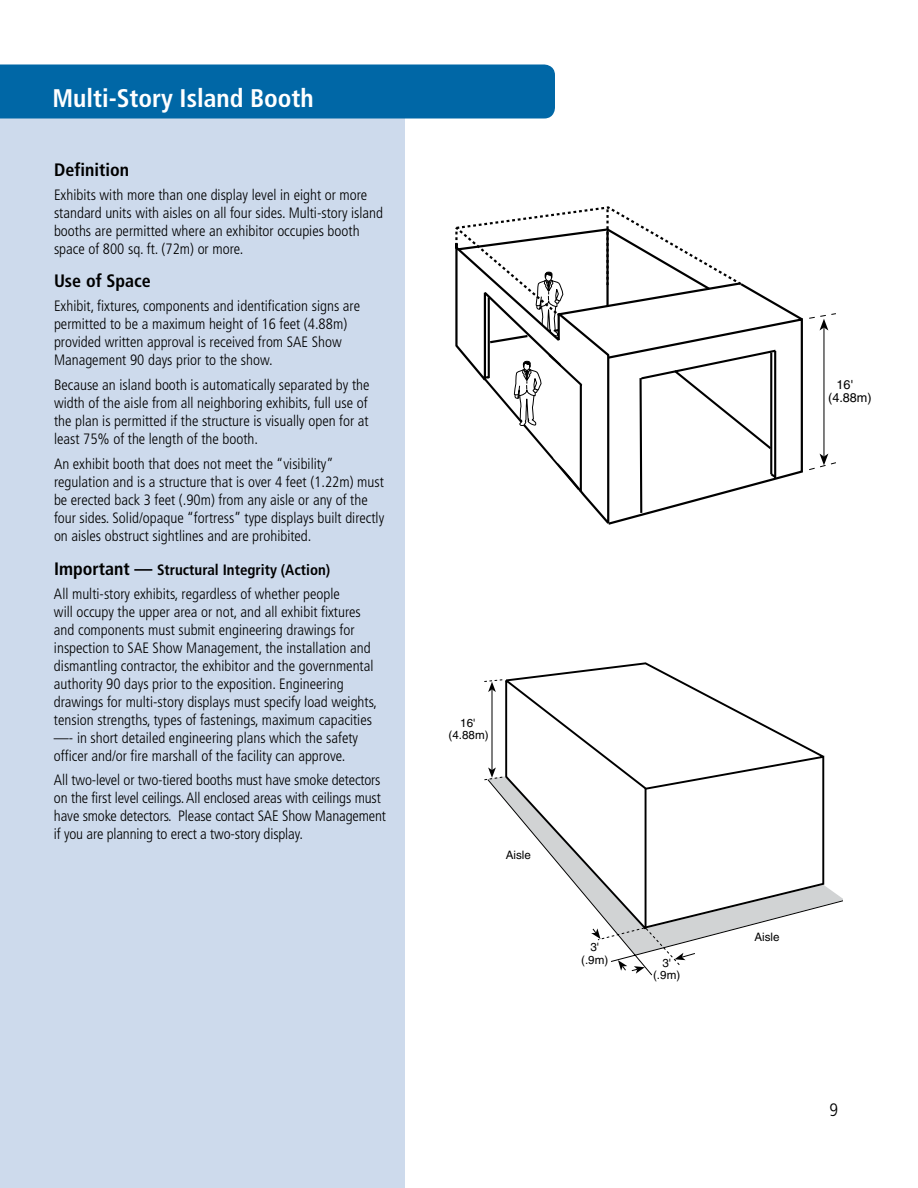
<style>
.page{position:relative;width:918px;height:1188px;background:#fff}
.page>*{position:absolute;margin:0;border:0;box-sizing:border-box;transform-origin:0 0}
.t1{font:700 condensed 25.5px "Frutiger LT Std";color:#fff}
.t2{font:700 condensed 18px "Frutiger LT Std";color:#000}
.t3{font:300 condensed 18px "Frutiger LT Std";color:#000}
.t4{font:300 condensed 15px/18px "Frutiger LT Std";color:#000}
.t5{font:12.6px/13.2px "Helvetica";color:#000}
.t6{font:11.55px/12.1px "Helvetica";color:#000;text-align:center}
.s1{font-weight:700;font-size:18px}
.s2{font-weight:700}
</style>
<div class="page">
<div style="left:0;top:110px;width:405px;height:1078px;background:#cddaec"></div>
<div style="left:0;top:64px;width:555px;height:54px;background:#0067a6"></div>
<svg style="left:610px;top:304px;width:193px;height:221px"></svg>
<svg style="left:809px;top:313px;width:27px;height:157px"></svg>
<svg style="left:455px;top:206px;width:323px;height:317px"></svg>
<svg style="left:483px;top:295px;width:295px;height:199px"></svg>
<svg style="left:535px;top:662px;width:290px;height:117px"></svg>
<svg style="left:484px;top:679px;width:196px;height:102px"></svg>
<svg style="left:487px;top:779px;width:356px;height:197px"></svg>
<svg style="left:675px;top:953px;width:11px;height:7px"></svg>
<svg style="left:618px;top:960px;width:27px;height:14px"></svg>
<svg style="left:504px;top:676px;width:144px;height:263px"></svg>
<h1 class="t1" style="left:52px;top:83px;width:263px">Multi-Story Island Booth</h1>
<p class="t2" style="left:54px;top:159px;width:77px">Definition</p>
<p class="t4" style="left:54px;top:186px;width:331px">Exhibits with more than one display level in eight or more standard units with aisles on all four sides. Multi-story island booths are permitted where an exhibitor occupies booth space of 800 sq. ft. (72m) or more.</p>
<p class="t2" style="left:54px;top:270px;width:98px">Use of Space</p>
<p class="t4" style="left:54px;top:297px;width:308px">Exhibit, fixtures, components and identification signs are permitted to be a maximum height of 16 feet (4.88m) provided written approval is received from SAE Show Management 90 days prior to the show.</p>
<p class="t4" style="left:54px;top:376px;width:317px">Because an island booth is automatically separated by the width of the aisle from all neighboring exhibits, full use of the plan is permitted if the structure is visually open for at least 75% of the length of the booth.</p>
<p class="t4" style="left:54px;top:455px;width:332px">An exhibit booth that does not meet the “visibility” regulation and is a structure that is over 4 feet (1.22m) must be erected back 3 feet (.90m) from any aisle or any of the four sides. Solid/opaque “fortress” type displays built directly on aisles obstruct sightlines and are prohibited.</p>
<p class="t4" style="left:54px;top:558px;width:287px;line-height:24px"><span class="s1">Important —</span> <span class="s2">Structural Integrity (Action)<br></span>All multi-story exhibits, regardless of whether people</p>
<p class="t4" style="left:54px;top:603px;width:325px">will occupy the upper area or not, and all exhibit fixtures and components must submit engineering drawings for inspection to SAE Show Management, the installation and dismantling contractor, the exhibitor and the governmental authority 90 days prior to the exposition. Engineering drawings for multi-story displays must specify load weights, tension strengths, types of fastenings, maximum capacities —- in short detailed engineering plans which the safety officer and/or fire marshall of the facility can approve.</p>
<p class="t4" style="left:54px;top:771px;width:334px">All two-level or two-tiered booths must have smoke detectors on the first level ceilings. All enclosed areas with ceilings must have smoke detectors. Please contact SAE Show Management if you are planning to erect a two-story display.</p>
<p class="t6" style="left:449px;top:717px;width:42px">16' (4.88m)</p>
<p class="t6" style="left:506px;top:848px;width:27px">Aisl e</p>
<p class="t6" style="left:581px;top:941px;width:29px">3' (.9m)</p>
<p class="t6" style="left:653px;top:957px;width:29px">3' (.9m)</p>
<p class="t5" style="left:828px;top:378px;width:45px;text-indent:8px">16' (4.88m)</p>
<p class="t6" style="left:754px;top:931px;width:27px">Aisl e</p>
<p class="t3" style="left:829px;top:1100px;width:10px">9</p>
</div>
